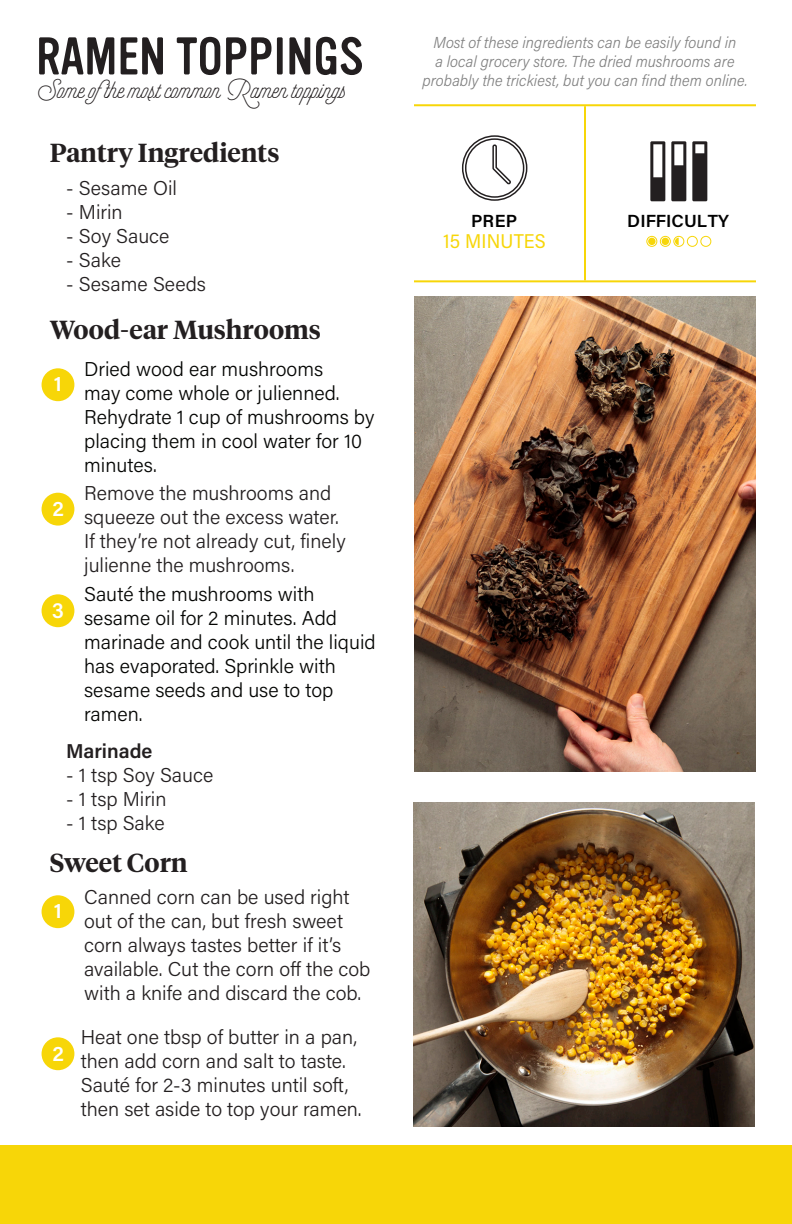
<style>
.page{position:relative;width:792px;height:1224px;background:#fff}
.page>*{position:absolute;margin:0;border:0;box-sizing:border-box;transform-origin:0 0}
.t1{font:52px "Vinyl OT";color:#231f20}
.t2{font:28px "Selfie";color:#231f20}
.t3{font:600 26px "Tiempos Headline";color:#231f20}
.t4{font:600 22px "Acumin Pro Semi Cond";color:#fff}
.t5{font:600 21.2px "Acumin Pro";color:#fff}
.t6{font:300 20px/24px "Acumin Pro";color:#231f20}
.t7{font:300 20px/24px "Acumin Pro";color:#040503}
.t8{font:20px "Acumin Pro Semi Cond";letter-spacing:.01em;color:#f7d608}
.t9{font:600 20px "Acumin Pro";color:#231f20}
.t10{font:600 17.6px "Acumin Pro";color:#000}
.t11{font:italic 300 16px/19.2px "Acumin Pro Semi Cond";color:#808080;text-align:center}
</style>
<div class="page">
<div style="left:42px;top:368px;width:32px;height:33px;background:#f7d608;border-radius:50%"></div>
<div style="left:42px;top:895px;width:32px;height:33px;background:#f7d608;border-radius:50%"></div>
<div style="left:42px;top:1037px;width:32px;height:33px;background:#f7d608;border-radius:50%"></div>
<div style="left:42px;top:493px;width:32px;height:33px;background:#f7d608;border-radius:50%"></div>
<hr style="left:414px;top:104px;width:342px;height:2px;background:#f7d608">
<hr style="left:414px;top:280px;width:342px;height:2px;background:#f7d608">
<hr style="left:584px;top:106px;width:2px;height:174px;background:#f7d608">
<div style="left:0;top:1145px;width:792px;height:79px;background:#f7d608"></div>
<img style="left:413px;top:802px;width:342px;height:324px">
<div style="left:42px;top:594px;width:32px;height:33px;background:#f7d608;border-radius:50%"></div>
<svg style="left:461px;top:135px;width:67px;height:66px"></svg>
<svg style="left:692px;top:141px;width:15px;height:60px"></svg>
<svg style="left:671px;top:141px;width:15px;height:60px"></svg>
<svg style="left:650px;top:141px;width:15px;height:60px"></svg>
<div style="left:648px;top:238px;width:8px;height:7px;background:#f7d608;border-radius:50%"></div>
<div style="left:646px;top:236px;width:11px;height:11px;border:1px solid #f7d608;border-radius:50%"></div>
<div style="left:662px;top:238px;width:7px;height:7px;background:#f7d608;border-radius:50%"></div>
<div style="left:660px;top:236px;width:11px;height:11px;border:1px solid #f7d608;border-radius:50%"></div>
<div style="left:700px;top:236px;width:11px;height:11px;border:1px solid #f7d608;border-radius:50%"></div>
<div style="left:687px;top:236px;width:11px;height:11px;border:1px solid #f7d608;border-radius:50%"></div>
<div style="left:673px;top:236px;width:11px;height:11px;border:1px solid #f7d608;border-radius:50%"></div>
<svg style="left:675px;top:238px;width:4px;height:7px"></svg>
<img style="left:414px;top:296px;width:342px;height:475px">
<p class="t1" style="left:36px;top:28px;width:329px">RAMEN TOPPINGS</p>
<p class="t2" style="left:36px;top:73px;width:312px">Some ofthe most common Ramen toppings</p>
<p class="t3" style="left:50px;top:135px;width:231px">Pantry Ingredients</p>
<p class="t6" style="left:66px;top:175px;width:112px">- Sesame Oil</p>
<p class="t6" style="left:66px;top:199px;width:58px">- Mirin</p>
<p class="t6" style="left:66px;top:223px;width:105px">- Soy Sauce</p>
<p class="t6" style="left:66px;top:247px;width:56px">- Sake</p>
<p class="t6" style="left:66px;top:271px;width:141px">- Sesame Seeds</p>
<p class="t3" style="left:50px;top:312px;width:273px">Wood-ear Mushrooms</p>
<p class="t5" style="left:54px;top:369px;width:10px">1</p>
<p class="t5" style="left:52px;top:494px;width:13px">2</p>
<p class="t4" style="left:52px;top:594px;width:13px">3</p>
<p class="t7" style="left:84px;top:356px;width:292px">Dried wood ear mushrooms<br>may come whole or julienned.<br>Rehydrate 1 cup of mushrooms by placing them in cool water for 10 minutes.</p>
<p class="t6" style="left:84px;top:480px;width:263px">Remove the mushrooms and squeeze out the excess water.<br>If they’re not already cut, finely julienne the mushrooms.</p>
<p class="t7" style="left:84px;top:581px;width:293px">Sauté the mushrooms with sesame oil for 2 minutes. Add marinade and cook until the liquid has evaporated. Sprinkle with sesame seeds and use to top ramen.</p>
<p class="t9" style="left:66px;top:737px;width:88px">Marinade</p>
<p class="t6" style="left:66px;top:762px;width:149px">- 1 tsp Soy Sauce</p>
<p class="t6" style="left:66px;top:786px;width:102px">- 1 tsp Mirin</p>
<p class="t6" style="left:66px;top:810px;width:100px">- 1 tsp Sake</p>
<p class="t3" style="left:50px;top:845px;width:139px">Sweet Corn</p>
<p class="t5" style="left:54px;top:896px;width:10px">1</p>
<p class="t5" style="left:52px;top:1039px;width:13px">2</p>
<p class="t6" style="left:84px;top:884px;width:288px">Canned corn can be used right out of the can, but fresh sweet corn always tastes better if it’s available. Cut the corn off the cob with a knife and discard the cob.</p>
<p class="t6" style="left:81px;top:1025px;width:282px">Heat one tbsp of butter in a pan, then add corn and salt to taste.<br>Sauté for 2-3 minutes until soft, then set aside to top your ramen.</p>
<p class="t11" style="left:423px;top:32px;width:326px">Most of these ingredients can be easily found in<br>a local grocery store. The dried mushrooms are probably the trickiest, but you can find them online.</p>
<p class="t10" style="left:471px;top:208px;width:47px">PREP</p>
<p class="t10" style="left:627px;top:208px;width:103px">DIFFICULTY</p>
<p class="t8" style="left:444px;top:227px;width:104px">15 MINUTES</p>
</div>
